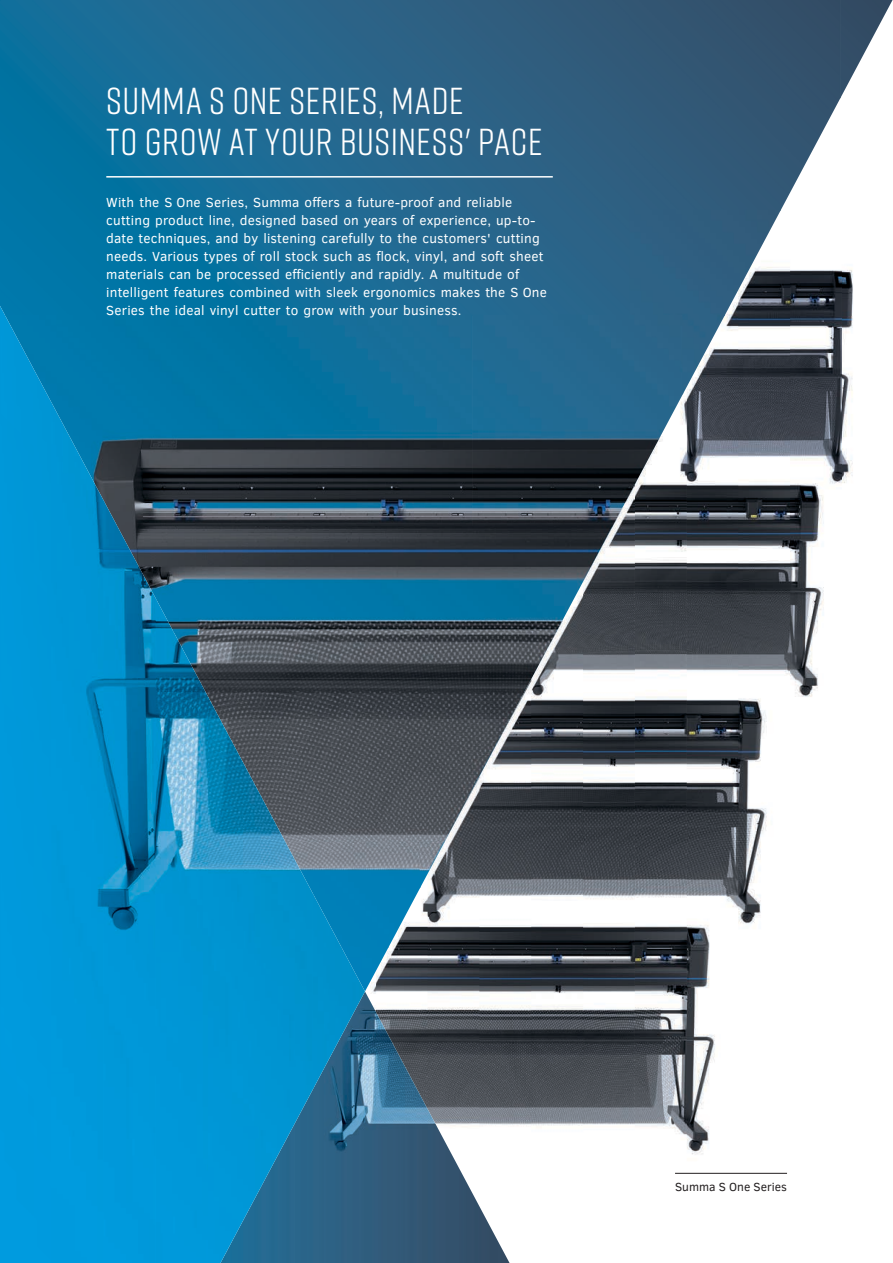
<style>
.page{position:relative;width:893px;height:1263px;background:#fff}
.page>*{position:absolute;margin:0;border:0;box-sizing:border-box;transform-origin:0 0}
.t1{font:37.5px/40.5px "Rift";letter-spacing:.015em;color:#fff}
.t2{font:13.5px/18px "Clear Sans";letter-spacing:.015em;color:#fff}
.t3{font:12px "Clear Sans";color:#231f20}
</style>
<div class="page">
<img style="left:842px;top:269px;width:11px;height:214px">
<img style="left:790px;top:270px;width:52px;height:427px">
<img style="left:738px;top:269px;width:52px;height:904px">
<img style="left:687px;top:316px;width:51px;height:857px">
<img style="left:635px;top:398px;width:52px;height:775px">
<img style="left:583px;top:526px;width:52px;height:599px">
<img style="left:531px;top:632px;width:52px;height:494px">
<img style="left:479px;top:737px;width:52px;height:388px">
<img style="left:428px;top:790px;width:51px;height:201px">
<img style="left:389px;top:897px;width:39px;height:94px">
<img style="left:0;top:0;width:630px;height:315px">
<img style="left:630px;top:0;width:210px;height:210px">
<img style="left:840px;top:0;width:53px;height:99px">
<img style="left:630px;top:210px;width:151px;height:106px">
<img style="left:52px;top:315px;width:631px;height:211px">
<img style="left:682px;top:315px;width:43px;height:80px">
<img style="left:156px;top:526px;width:457px;height:106px">
<img style="left:209px;top:631px;width:348px;height:106px">
<img style="left:261px;top:736px;width:212px;height:106px">
<img style="left:472px;top:736px;width:29px;height:54px">
<img style="left:313px;top:842px;width:107px;height:105px">
<img style="left:420px;top:842px;width:25px;height:47px">
<img style="left:365px;top:947px;width:24px;height:44px">
<img style="left:261px;top:991px;width:249px;height:272px">
<div style="left:0;top:306px;width:52px;height:957px;background:#0098da"></div>
<img style="left:51px;top:402px;width:53px;height:861px">
<img style="left:104px;top:500px;width:52px;height:763px">
<img style="left:156px;top:598px;width:53px;height:665px">
<img style="left:208px;top:697px;width:53px;height:566px">
<img style="left:260px;top:795px;width:53px;height:393px">
<img style="left:313px;top:893px;width:52px;height:197px">
<hr style="left:675px;top:1173px;width:112px;height:1px;background:#231f20">
<hr style="left:106px;top:176px;width:447px;height:2px;background:#fff">
<h1 class="t1" style="left:106px;top:79px;width:438px">SUMMA S ONE SERIES, MADE<br>TO GROW AT YOUR BUSINESS' PACE</h1>
<p class="t2" style="left:106px;top:193px;width:442px">With the S One Series, Summa offers a future-proof and reliable cutting product line, designed based on years of experience, up-to&shy;date techniques, and by listening carefully to the customers' cutting needs. Various types of roll stock such as flock, vinyl, and soft sheet materials can be processed efficiently and rapidly. A multitude of intelligent features combined with sleek ergonomics makes the S One Series the ideal vinyl cutter to grow with your business.</p>
<p class="t3" style="left:675px;top:1178px;width:113px">Summa S One Series</p>
</div>
